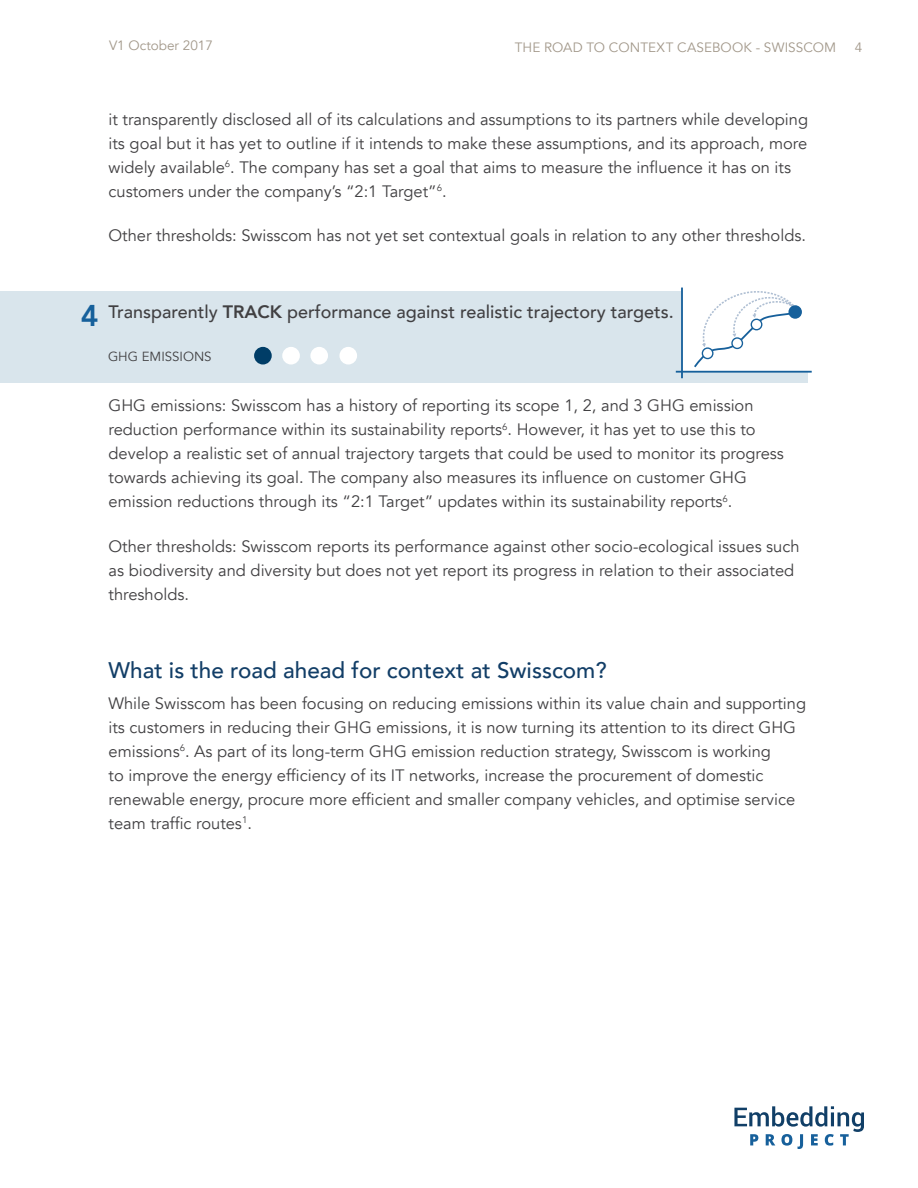
<style>
.page{position:relative;width:918px;height:1188px;background:#fff}
.page>*{position:absolute;margin:0;border:0;box-sizing:border-box;transform-origin:0 0}
.t1{font:800 30px "Avenir";color:#16609b}
.t2{font:500 22.5px "Avenir";color:#123e67}
.t3{font:500 18px "Avenir";color:#414042}
.t4{font:16.5px/24px "Avenir";color:#414042}
.t5{font:13.5px "Avenir";letter-spacing:.005em;color:#a2988a}
.t6{font:13.2px "Avenir";color:#414042}
.s1{font-weight:800}
</style>
<div class="page">
<div style="left:0;top:291px;width:808px;height:91px;background:#d9e5ec"></div>
<div style="left:254px;top:347px;width:18px;height:18px;background:#003d67;border-radius:50%"></div>
<div style="left:310px;top:347px;width:18px;height:18px;background:#fff;border-radius:50%"></div>
<div style="left:282px;top:347px;width:18px;height:18px;background:#fff;border-radius:50%"></div>
<div style="left:339px;top:347px;width:18px;height:18px;background:#fff;border-radius:50%"></div>
<div style="left:682px;top:288px;width:129px;height:84px;background:#fff"></div>
<hr style="left:681px;top:288px;width:2px;height:90px;background:#16609b">
<hr style="left:676px;top:371px;width:136px;height:2px;background:#16609b">
<svg style="left:694px;top:291px;width:100px;height:77px"></svg>
<div style="left:788px;top:305px;width:14px;height:14px;background:#16609b;border-radius:50%"></div>
<svg style="left:734px;top:1106px;width:130px;height:43px"></svg>
<p class="t5" style="left:109px;top:38px;width:105px">V1 October 2017</p>
<p class="t5" style="left:515px;top:39px;width:323px">THE ROAD TO CONTEXT CASEBOOK - SWISSCOM</p>
<p class="t5" style="left:855px;top:39px;width:9px">4</p>
<p class="t4" style="left:109px;top:107px;width:701px">it transparently disclosed all of its calculations and assumptions to its partners while developing its goal but it has yet to outline if it intends to make these assumptions, and its approach, more widely available<sup>6</sup>. The company has set a goal that aims to measure the influence it has on its customers under the company’s “2:1 Target”<sup>6</sup>.</p>
<p class="t4" style="left:109px;top:224px;width:699px">Other thresholds: Swisscom has not yet set contextual goals in relation to any other thresholds.</p>
<h1 class="t1" style="left:81px;top:293px;width:19px">4</h1>
<p class="t3" style="left:109px;top:296px;width:567px">Transparently <span class="s1">TRACK</span> performance against realistic trajectory targets.</p>
<p class="t6" style="left:108px;top:348px;width:105px">GHG EMISSIONS</p>
<p class="t4" style="left:109px;top:394px;width:677px">GHG emissions: Swisscom has a history of reporting its scope 1, 2, and 3 GHG emission reduction performance within its sustainability reports<sup>6</sup>. However, it has yet to use this to develop a realistic set of annual trajectory targets that could be used to monitor its progress towards achieving its goal. The company also measures its influence on customer GHG emission reductions through its “2:1 Target” updates within its sustainability reports<sup>6</sup>.</p>
<p class="t4" style="left:109px;top:535px;width:693px">Other thresholds: Swisscom reports its performance against other socio-ecological issues such as biodiversity and diversity but does not yet report its progress in relation to their associated thresholds.</p>
<h2 class="t2" style="left:109px;top:651px;width:500px">What is the road ahead for context at Swisscom?</h2>
<p class="t4" style="left:109px;top:691px;width:699px">While Swisscom has been focusing on reducing emissions within its value chain and supporting its customers in reducing their GHG emissions, it is now turning its attention to its direct GHG emissions<sup>6</sup>. As part of its long-term GHG emission reduction strategy, Swisscom is working<br>to improve the energy efficiency of its IT networks, increase the procurement of domestic renewable energy, procure more efficient and smaller company vehicles, and optimise service team traffic routes<sup>1</sup>.</p>
</div>
